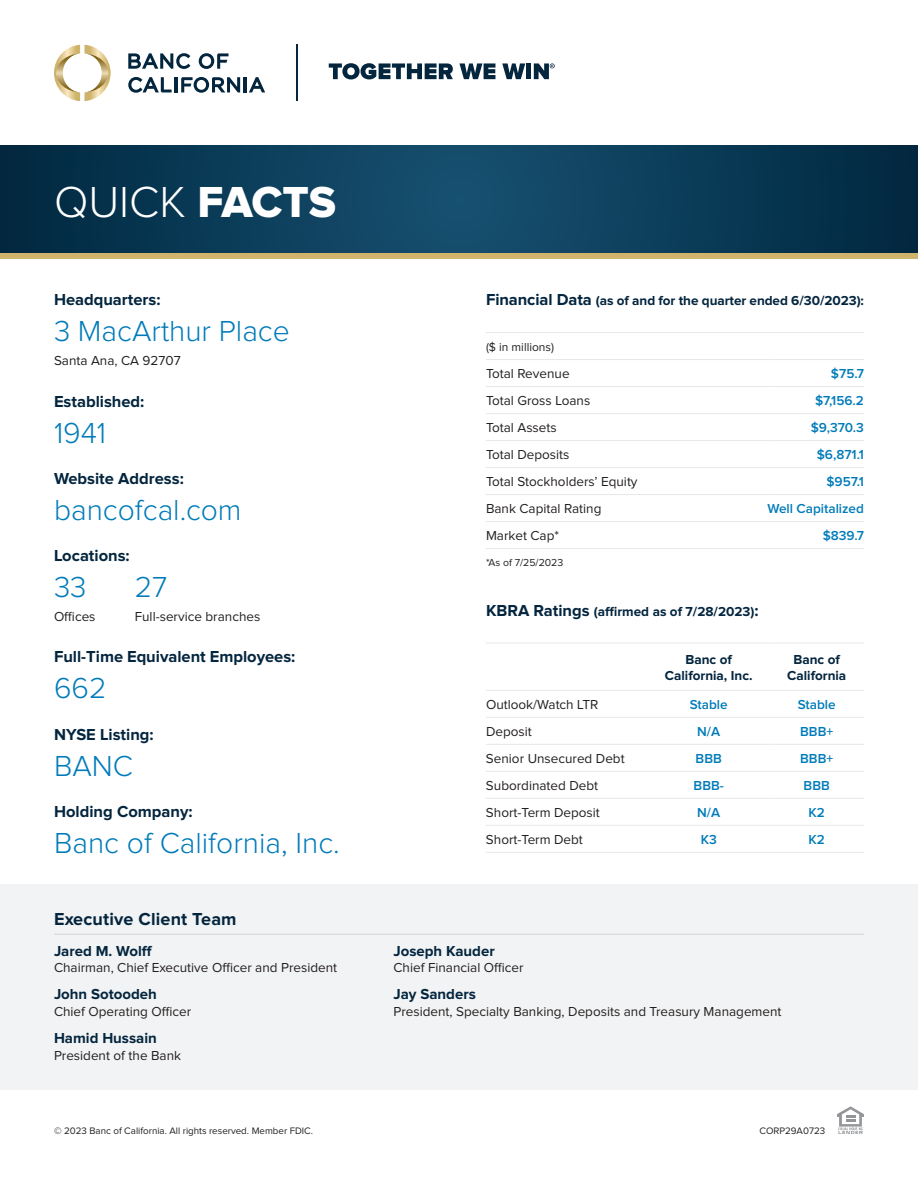
<style>
.page{position:relative;width:918px;height:1188px;background:#fff}
.page>*{position:absolute;margin:0;border:0;box-sizing:border-box;transform-origin:0 0}
.t1{font:300 45px "Proxima Nova";color:#fff}
.t2{font:300 30px "Proxima Nova";color:#007bb9}
.t3{font:700 18px "Proxima Nova";letter-spacing:.01em;color:#03253e}
.t4{font:700 16.5px "Proxima Nova";color:#03253e}
.t5{font:700 15px "Proxima Nova";color:#03253e}
.t6{font:13.5px "Proxima Nova";color:#231f20}
.t7{font:700 13.5px/16.2px "Proxima Nova";color:#03253e;text-align:center}
.t8{font:600 13.5px "Proxima Nova";color:#007bb9}
.t9{font:12px "Proxima Nova";color:#231f20}
.t10{font:10.5px "Proxima Nova";color:#231f20}
.t11{font:9.75px "Proxima Nova";color:#231f20}
.s1{font-family:"Proxima Nova Extrabld";font-weight:400}
.s2{font-size:16.5px}
</style>
<div class="page">
<div style="left:0;top:885px;width:918px;height:205px;background:#f2f3f4"></div>
<svg style="left:54px;top:45px;width:57px;height:56px"></svg>
<hr style="left:175px;top:77px;width:3px;height:15px;background:#03253e">
<hr style="left:244px;top:77px;width:3px;height:15px;background:#03253e">
<svg style="left:249px;top:77px;width:16px;height:15px"></svg>
<svg style="left:181px;top:77px;width:59px;height:16px"></svg>
<svg style="left:128px;top:77px;width:44px;height:16px"></svg>
<svg style="left:199px;top:53px;width:30px;height:16px"></svg>
<svg style="left:128px;top:53px;width:62px;height:16px"></svg>
<svg style="left:329px;top:63px;width:124px;height:16px"></svg>
<svg style="left:459px;top:63px;width:36px;height:16px"></svg>
<svg style="left:502px;top:63px;width:23px;height:16px"></svg>
<div style="left:526px;top:63px;width:5px;height:16px;background:#03253e"></div>
<hr style="left:296px;top:45px;width:2px;height:56px;background:#03253e">
<svg style="left:534px;top:63px;width:21px;height:16px"></svg>
<svg style="left:837px;top:1106px;width:27px;height:28px"></svg>
<hr style="left:648px;top:386px;width:122px;height:1px;background:#e6e7e9">
<hr style="left:770px;top:386px;width:94px;height:1px;background:#e6e7e9">
<hr style="left:648px;top:413px;width:122px;height:1px;background:#e6e7e9">
<hr style="left:770px;top:413px;width:94px;height:1px;background:#e6e7e9">
<hr style="left:648px;top:440px;width:122px;height:1px;background:#e6e7e9">
<hr style="left:770px;top:440px;width:94px;height:1px;background:#e6e7e9">
<hr style="left:648px;top:467px;width:122px;height:1px;background:#e6e7e9">
<hr style="left:770px;top:467px;width:94px;height:1px;background:#e6e7e9">
<hr style="left:486px;top:386px;width:162px;height:1px;background:#e6e7e9">
<hr style="left:648px;top:494px;width:122px;height:1px;background:#e6e7e9">
<hr style="left:770px;top:494px;width:94px;height:1px;background:#e6e7e9">
<hr style="left:648px;top:521px;width:122px;height:1px;background:#e6e7e9">
<hr style="left:770px;top:521px;width:94px;height:1px;background:#e6e7e9">
<hr style="left:486px;top:413px;width:162px;height:1px;background:#e6e7e9">
<hr style="left:486px;top:548px;width:162px;height:1px;background:#e6e7e9">
<hr style="left:648px;top:548px;width:122px;height:1px;background:#e6e7e9">
<hr style="left:770px;top:548px;width:94px;height:1px;background:#e6e7e9">
<hr style="left:486px;top:440px;width:162px;height:1px;background:#e6e7e9">
<hr style="left:486px;top:332px;width:162px;height:1px;background:#e6e7e9">
<hr style="left:648px;top:332px;width:122px;height:1px;background:#e6e7e9">
<hr style="left:770px;top:332px;width:94px;height:1px;background:#e6e7e9">
<hr style="left:486px;top:359px;width:162px;height:1px;background:#e6e7e9">
<hr style="left:648px;top:359px;width:122px;height:1px;background:#e6e7e9">
<hr style="left:770px;top:359px;width:94px;height:1px;background:#e6e7e9">
<hr style="left:486px;top:467px;width:162px;height:1px;background:#e6e7e9">
<hr style="left:486px;top:825px;width:162px;height:1px;background:#e6e7e9">
<hr style="left:648px;top:825px;width:122px;height:1px;background:#e6e7e9">
<hr style="left:770px;top:825px;width:94px;height:1px;background:#e6e7e9">
<hr style="left:486px;top:852px;width:162px;height:1px;background:#e6e7e9">
<hr style="left:648px;top:852px;width:122px;height:1px;background:#e6e7e9">
<hr style="left:770px;top:852px;width:94px;height:1px;background:#e6e7e9">
<hr style="left:486px;top:494px;width:162px;height:1px;background:#e6e7e9">
<hr style="left:486px;top:521px;width:162px;height:1px;background:#e6e7e9">
<hr style="left:486px;top:643px;width:162px;height:1px;background:#e6e7e9">
<hr style="left:648px;top:643px;width:122px;height:1px;background:#e6e7e9">
<hr style="left:770px;top:643px;width:94px;height:1px;background:#e6e7e9">
<hr style="left:486px;top:690px;width:162px;height:1px;background:#e6e7e9">
<hr style="left:648px;top:690px;width:122px;height:1px;background:#e6e7e9">
<hr style="left:770px;top:690px;width:94px;height:1px;background:#e6e7e9">
<hr style="left:486px;top:717px;width:162px;height:1px;background:#e6e7e9">
<hr style="left:648px;top:717px;width:122px;height:1px;background:#e6e7e9">
<hr style="left:770px;top:717px;width:94px;height:1px;background:#e6e7e9">
<hr style="left:486px;top:744px;width:162px;height:1px;background:#e6e7e9">
<hr style="left:648px;top:744px;width:122px;height:1px;background:#e6e7e9">
<hr style="left:770px;top:744px;width:94px;height:1px;background:#e6e7e9">
<hr style="left:486px;top:771px;width:162px;height:1px;background:#e6e7e9">
<hr style="left:648px;top:771px;width:122px;height:1px;background:#e6e7e9">
<hr style="left:770px;top:771px;width:94px;height:1px;background:#e6e7e9">
<hr style="left:486px;top:798px;width:162px;height:1px;background:#e6e7e9">
<hr style="left:648px;top:798px;width:122px;height:1px;background:#e6e7e9">
<hr style="left:770px;top:798px;width:94px;height:1px;background:#e6e7e9">
<svg style="left:0;top:145px;width:918px;height:108px;background:#0b3b57"></svg>
<div style="left:0;top:253px;width:918px;height:6px;background:#d0b46c"></div>
<hr style="left:54px;top:934px;width:810px;height:1px;background:#d1d2d4">
<h1 class="t1" style="left:54px;top:182px;width:284px">QUICK <span class="s1">FACTS</span></h1>
<h2 class="t4" style="left:54px;top:292px;width:108px">Headquarters:</h2>
<h2 class="t2" style="left:54px;top:317px;width:237px">3 MacArthur Place</h2>
<p class="t6" style="left:54px;top:355px;width:128px">Santa Ana, CA 92707</p>
<h2 class="t4" style="left:54px;top:394px;width:92px">Established:</h2>
<h2 class="t2" style="left:54px;top:419px;width:54px">1941</h2>
<h2 class="t4" style="left:54px;top:471px;width:131px">Website Address:</h2>
<h2 class="t2" style="left:54px;top:496px;width:189px">bancofcal.com</h2>
<h2 class="t4" style="left:54px;top:548px;width:77px">Locations:</h2>
<h2 class="t2" style="left:54px;top:573px;width:34px">33</h2>
<p class="t6" style="left:54px;top:611px;width:43px">Offices</p>
<h2 class="t2" style="left:135px;top:573px;width:34px">27</h2>
<p class="t6" style="left:135px;top:611px;width:127px">Full-service branches</p>
<h2 class="t4" style="left:54px;top:649px;width:243px">Full-Time Equivalent Employees:</h2>
<h2 class="t2" style="left:54px;top:675px;width:54px">662</h2>
<h2 class="t4" style="left:54px;top:727px;width:101px">NYSE Listing:</h2>
<h2 class="t2" style="left:54px;top:752px;width:80px">BANC</h2>
<h2 class="t4" style="left:54px;top:804px;width:140px">Holding Company:</h2>
<h2 class="t2" style="left:54px;top:829px;width:287px">Banc of California, Inc.</h2>
<h2 class="t3" style="left:54px;top:910px;width:184px">Executive Client Team</h2>
<h3 class="t5" style="left:54px;top:944px;width:100px">Jared M. Wolff</h3>
<p class="t6" style="left:54px;top:961px;width:285px">Chairman, Chief Executive Officer and President</p>
<h3 class="t5" style="left:54px;top:988px;width:104px">John Sotoodeh</h3>
<p class="t6" style="left:54px;top:1005px;width:139px">Chief Operating Officer</p>
<h3 class="t5" style="left:54px;top:1032px;width:104px">Hamid Hussain</h3>
<p class="t6" style="left:54px;top:1049px;width:129px">President of the Bank</p>
<h3 class="t7" style="left:486px;top:293px;width:379px"><span class="s2">Financial Data</span> (as of and for the quarter ended 6/30/2023):</h3>
<p class="t9" style="left:486px;top:341px;width:70px">($ in millions)</p>
<p class="t6" style="left:486px;top:368px;width:85px">Total Revenue</p>
<p class="t8" style="left:831px;top:368px;width:35px">$75.7</p>
<p class="t6" style="left:486px;top:395px;width:106px">Total Gross Loans</p>
<p class="t8" style="left:815px;top:395px;width:50px">$7,156.2</p>
<p class="t6" style="left:486px;top:422px;width:72px">Total Assets</p>
<p class="t8" style="left:811px;top:422px;width:55px">$9,370.3</p>
<p class="t6" style="left:486px;top:449px;width:85px">Total Deposits</p>
<p class="t8" style="left:817px;top:449px;width:49px">$6,871.1</p>
<p class="t6" style="left:486px;top:476px;width:153px">Total Stockholders’ Equity</p>
<p class="t8" style="left:826px;top:476px;width:39px">$957.1</p>
<p class="t6" style="left:486px;top:503px;width:117px">Bank Capital Rating</p>
<p class="t8" style="left:767px;top:503px;width:98px">Well Capitalized</p>
<p class="t6" style="left:486px;top:530px;width:75px">Market Cap*</p>
<p class="t8" style="left:823px;top:530px;width:43px">$839.7</p>
<p class="t10" style="left:486px;top:558px;width:79px">*As of 7/25/2023</p>
<h3 class="t7" style="left:486px;top:604px;width:274px"><span class="s2">KBRA Ratings</span> (affirmed as of 7/28/2023)<span class="s2">:</span></h3>
<p class="t7" style="left:665px;top:652px;width:89px">Banc of<br>California, Inc.</p>
<p class="t7" style="left:787px;top:652px;width:61px">Banc of<br>California</p>
<p class="t6" style="left:486px;top:698px;width:114px">Outlook/Watch LTR</p>
<p class="t8" style="left:690px;top:698px;width:39px">Stable</p>
<p class="t8" style="left:798px;top:698px;width:39px">Stable</p>
<p class="t6" style="left:486px;top:725px;width:47px">Deposit</p>
<p class="t8" style="left:697px;top:725px;width:25px">N/A</p>
<p class="t8" style="left:800px;top:725px;width:35px">BBB+</p>
<p class="t6" style="left:486px;top:752px;width:140px">Senior Unsecured Debt</p>
<p class="t8" style="left:696px;top:752px;width:28px">BBB</p>
<p class="t8" style="left:800px;top:752px;width:35px">BBB+</p>
<p class="t6" style="left:486px;top:779px;width:114px">Subordinated Debt</p>
<p class="t8" style="left:694px;top:779px;width:32px">BBB-</p>
<p class="t8" style="left:804px;top:779px;width:28px">BBB</p>
<p class="t6" style="left:486px;top:806px;width:115px">Short-Term Deposit</p>
<p class="t8" style="left:697px;top:806px;width:25px">N/A</p>
<p class="t8" style="left:809px;top:806px;width:18px">K2</p>
<p class="t6" style="left:486px;top:833px;width:98px">Short-Term Debt</p>
<p class="t8" style="left:701px;top:833px;width:18px">K3</p>
<p class="t8" style="left:809px;top:833px;width:18px">K2</p>
<h3 class="t5" style="left:393px;top:944px;width:103px">Joseph Kauder</h3>
<p class="t6" style="left:393px;top:961px;width:132px">Chief Financial Officer</p>
<h3 class="t5" style="left:393px;top:988px;width:84px">Jay Sanders</h3>
<p class="t6" style="left:393px;top:1005px;width:390px">President, Specialty Banking, Deposits and Treasury Management</p>
<p class="t11" style="left:54px;top:1126px;width:261px">© 2023 Banc of California. All rights reserved. Member FDIC.</p>
<p class="t11" style="left:759px;top:1126px;width:67px">CORP29A0723</p>
</div>
